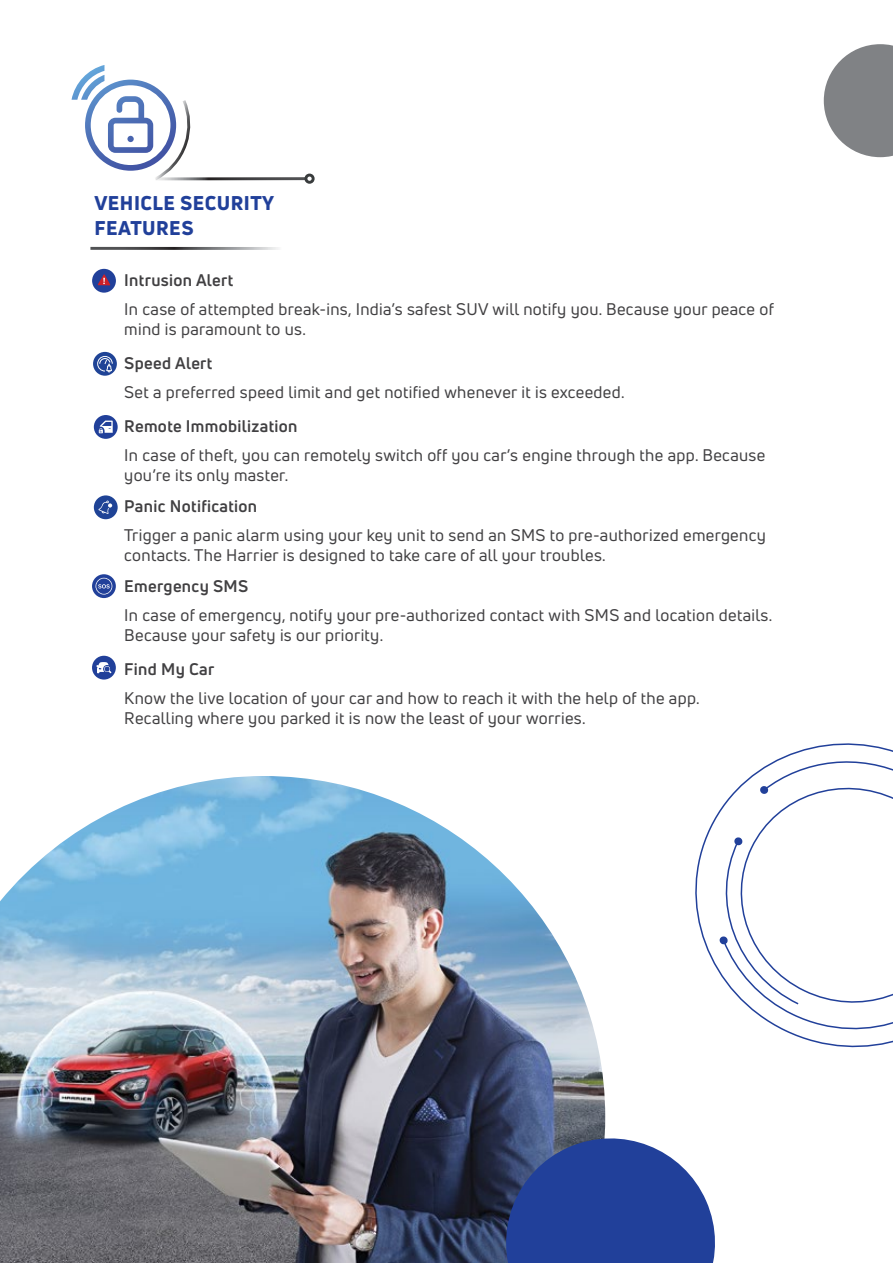
<style>
.page{position:relative;width:893px;height:1263px;background:#fff}
.page>*{position:absolute;margin:0;border:0;box-sizing:border-box;transform-origin:0 0}
.t1{font:800 19.5px/24.9px "Uni Neue";letter-spacing:.025em;color:#21409a}
.t2{font:16.5px/19.8px "Uni Neue";letter-spacing:.02em;color:#414042}
.t3{font:700 16.5px "Uni Neue";letter-spacing:.02em;color:#414042}
</style>
<div class="page">
<svg style="left:824px;top:44px;width:69px;height:113px"></svg>
<img style="left:0;top:776px;width:605px;height:487px">
<svg style="left:72px;top:65px;width:118px;height:116px"></svg>
<div style="left:304px;top:174px;width:11px;height:10px;border:3px solid #393c3d;border-radius:50%"></div>
<div style="left:94px;top:415px;width:24px;height:24px;background:#21409a;border-radius:50%"></div>
<svg style="left:99px;top:421px;width:14px;height:12px"></svg>
<div style="left:93px;top:352px;width:24px;height:24px;background:#1f4396;border-radius:50%"></div>
<svg style="left:97px;top:356px;width:16px;height:16px"></svg>
<svg style="left:92px;top:574px;width:24px;height:24px"></svg>
<svg style="left:95px;top:577px;width:17px;height:18px"></svg>
<div style="left:92px;top:656px;width:24px;height:23px;background:#21409a;border-radius:50%"></div>
<svg style="left:97px;top:662px;width:14px;height:11px"></svg>
<div style="left:94px;top:495px;width:24px;height:24px;background:#1f4396;border-radius:50%"></div>
<svg style="left:99px;top:501px;width:13px;height:13px"></svg>
<div style="left:92px;top:269px;width:24px;height:24px;background:#21409a;border-radius:50%"></div>
<svg style="left:98px;top:274px;width:12px;height:11px"></svg>
<svg style="left:695px;top:743px;width:198px;height:305px"></svg>
<svg style="left:709px;top:752px;width:184px;height:280px"></svg>
<svg style="left:492px;top:1124px;width:223px;height:139px;background:#425a9d"></svg>
<p class="t1" style="left:94px;top:190px;width:181px">VEHICLE SECURITY<br>FEATURES</p>
<p class="t3" style="left:124px;top:270px;width:110px">Intrusion Alert</p>
<p class="t2" style="left:124px;top:299px;width:651px">In case of attempted break-ins, India’s safest SUV will notify you. Because your peace of mind is paramount to us.</p>
<p class="t3" style="left:124px;top:353px;width:90px">Speed Alert</p>
<p class="t2" style="left:124px;top:382px;width:502px">Set a preferred speed limit and get notified whenever it is exceeded.</p>
<p class="t3" style="left:124px;top:416px;width:175px">Remote Immobilization</p>
<p class="t2" style="left:124px;top:445px;width:642px">In case of theft, you can remotely switch off you car’s engine through the app. Because you’re its only master.</p>
<p class="t3" style="left:124px;top:496px;width:134px">Panic Notification</p>
<p class="t2" style="left:124px;top:525px;width:643px">Trigger a panic alarm using your key unit to send an SMS to pre-authorized emergency contacts. The Harrier is designed to take care of all your troubles.</p>
<p class="t3" style="left:124px;top:576px;width:126px">Emergency SMS</p>
<p class="t2" style="left:124px;top:605px;width:649px">In case of emergency, notify your pre-authorized contact with SMS and location details.<br>Because your safety is our priority.</p>
<p class="t3" style="left:124px;top:659px;width:92px">Find My Car</p>
<p class="t2" style="left:124px;top:688px;width:577px">Know the live location of your car and how to reach it with the help of the app.<br>Recalling where you parked it is now the least of your worries.</p>
</div>
